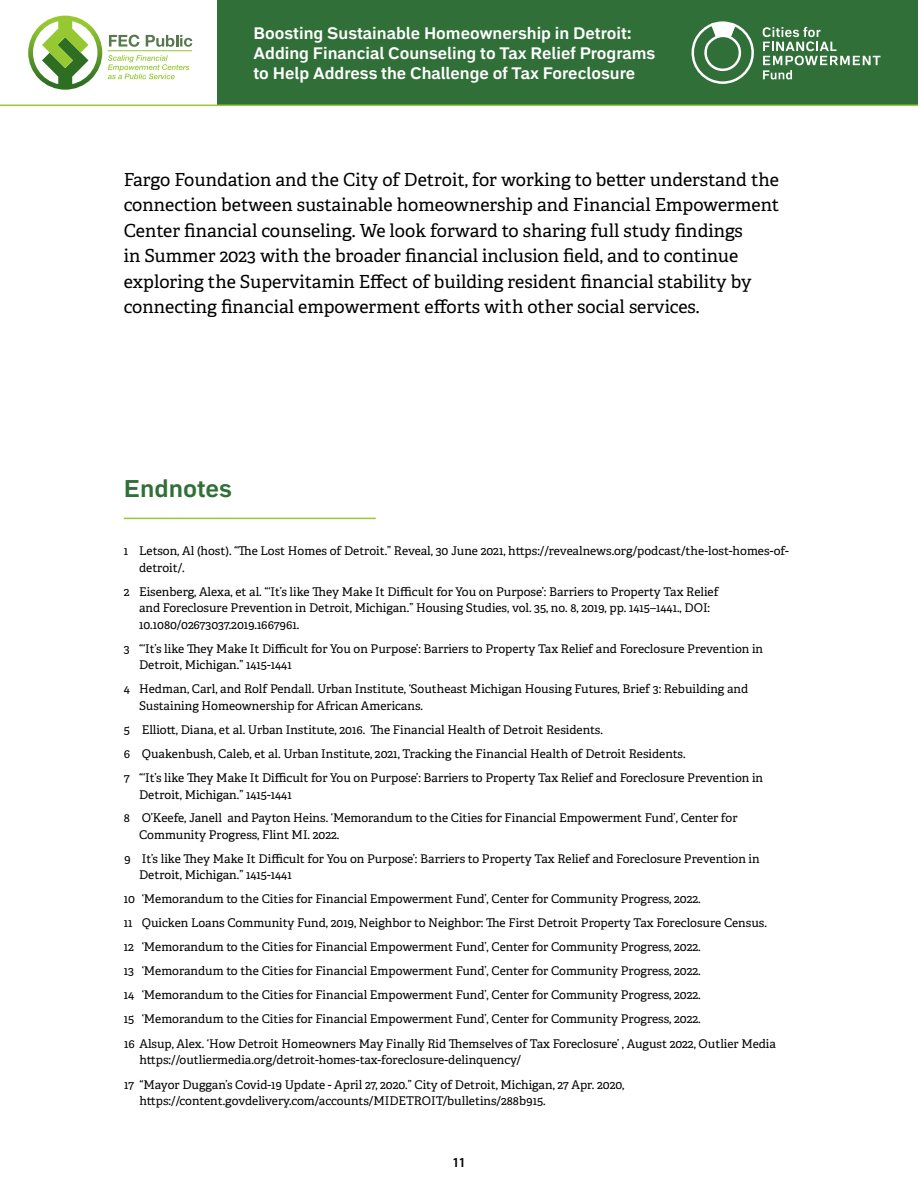
<style>
.page{position:relative;width:918px;height:1188px;background:#fff}
.page>*{position:absolute;margin:0;border:0;box-sizing:border-box;transform-origin:0 0}
.t1{font:700 24px "Embarcadero MVB Pro";color:#306f37}
.t2{font:18px/25.5px "Adelle";color:#000}
.t3{font:700 16.5px/19.8px "Embarcadero MVB Pro";color:#fff}
.t4{font:500 15px "Embarcadero MVB Pro";color:#000}
.t5{font:12px/24px "Adelle";color:#000}
</style>
<div class="page">
<svg style="left:109px;top:35px;width:30px;height:12px"></svg>
<svg style="left:146px;top:35px;width:46px;height:12px"></svg>
<svg style="left:108px;top:55px;width:81px;height:24px"></svg>
<hr style="left:108px;top:50px;width:84px;height:1px;background:#96c832">
<svg style="left:28px;top:16px;width:74px;height:74px"></svg>
<div style="left:218px;top:0;width:700px;height:105px;background:#306f37"></div>
<svg style="left:691px;top:21px;width:63px;height:63px"></svg>
<svg style="left:763px;top:27px;width:117px;height:52px"></svg>
<hr style="left:0;top:105px;width:918px;height:1px;background:#96c832">
<hr style="left:124px;top:518px;width:252px;height:1px;background:#96c832">
<h3 class="t3" style="left:254px;top:23px;width:403px">Boosting Sustainable Homeownership in Detroit:<br>Adding Financial Counseling to Tax Relief Programs to Help Address the Challenge of Tax Foreclosure</h3>
<p class="t2" style="left:124px;top:167px;width:657px">Fargo Foundation and the City of Detroit, for working to better understand the connection between sustainable homeownership and Financial Empowerment Center financial counseling. We look forward to sharing full study findings<br>in Summer 2023 with the broader financial inclusion field, and to continue exploring the Supervitamin Effect of building resident financial stability by connecting financial empowerment efforts with other social services.</p>
<h1 class="t1" style="left:124px;top:471px;width:110px">Endnotes</h1>
<p class="t5" style="left:124px;top:539px;width:6px">1</p>
<p class="t5" style="left:139px;top:543px;width:651px;line-height:16.5px">Letson, Al (host). “The Lost Homes of Detroit.” Reveal, 30 June 2021, https://revealnews.org/podcast/the-lost-homes-of&shy;detroit/.</p>
<p class="t5" style="left:124px;top:580px;width:7px">2</p>
<p class="t5" style="left:139px;top:583px;width:581px;line-height:16.5px">Eisenberg, Alexa, et al. “‘It’s like They Make It Difficult for You on Purpose’: Barriers to Property Tax Relief and Foreclosure Prevention in Detroit, Michigan.” Housing Studies, vol. 35, no. 8, 2019, pp. 1415–1441., DOI:<br>10.1080/02673037.2019.1667961.</p>
<p class="t5" style="left:124px;top:637px;width:7px">3</p>
<p class="t5" style="left:139px;top:641px;width:626px;line-height:16.5px">“‘It’s like They Make It Difficult for You on Purpose’: Barriers to Property Tax Relief and Foreclosure Prevention in<br>Detroit, Michigan.” 1415-1441</p>
<p class="t5" style="left:139px;top:681px;width:611px;line-height:16.5px">Hedman, Carl, and Rolf Pendall. Urban Institute, ‘Southeast Michigan Housing Futures, Brief 3: Rebuilding and<br>Sustaining Homeownership for African Americans.</p>
<p class="t5" style="left:124px;top:677px;width:8px">4</p>
<p class="t5" style="left:124px;top:718px;width:481px">5 Elliott, Diana, et al. Urban Institute, 2016. The Financial Health of Detroit Residents.</p>
<p class="t5" style="left:139px;top:770px;width:626px;line-height:16.5px">“‘It’s like They Make It Difficult for You on Purpose’: Barriers to Property Tax Relief and Foreclosure Prevention in<br>Detroit, Michigan.” 1415-1441</p>
<p class="t5" style="left:142px;top:742px;width:545px">Quakenbush, Caleb, et al. Urban Institute, 2021, Tracking the Financial Health of Detroit Residents.</p>
<p class="t5" style="left:124px;top:742px;width:8px">6</p>
<p class="t5" style="left:124px;top:766px;width:7px">7</p>
<p class="t5" style="left:124px;top:806px;width:8px">8</p>
<p class="t5" style="left:139px;top:810px;width:600px;line-height:16.5px">O’Keefe, Janell and Payton Heins. ‘Memorandum to the Cities for Financial Empowerment Fund’, Center for<br>Community Progress, Flint MI. 2022.</p>
<p class="t5" style="left:139px;top:850px;width:622px;line-height:16.5px">It’s like They Make It Difficult for You on Purpose’: Barriers to Property Tax Relief and Foreclosure Prevention in<br>Detroit, Michigan.” 1415-1441</p>
<p class="t5" style="left:142px;top:887px;width:560px">‘Memorandum to the Cities for Financial Empowerment Fund’, Center for Community Progress, 2022.</p>
<p class="t5" style="left:124px;top:847px;width:8px">9</p>
<p class="t5" style="left:124px;top:887px;width:13px">10</p>
<p class="t5" style="left:142px;top:911px;width:627px">Quicken Loans Community Fund, 2019, Neighbor to Neighbor: The First Detroit Property Tax Foreclosure Census. ‘Memorandum to the Cities for Financial Empowerment Fund’, Center for Community Progress, 2022. ‘Memorandum to the Cities for Financial Empowerment Fund’, Center for Community Progress, 2022. ‘Memorandum to the Cities for Financial Empowerment Fund’, Center for Community Progress, 2022. ‘Memorandum to the Cities for Financial Empowerment Fund’, Center for Community Progress, 2022.</p>
<p class="t5" style="left:124px;top:911px;width:654px">11<br>12<br>13<br>14<br>15<br>16 Alsup, Alex. ‘How Detroit Homeowners May Finally Rid Themselves of Tax Foreclosure’ , August 2022, Outlier Media</p>
<p class="t5" style="left:139px;top:1048px;width:486px;line-height:24.9px">https://outliermedia.org/detroit-homes-tax-foreclosure-delinquency/<br>“Mayor Duggan’s Covid-19 Update - April 27, 2020.” City of Detroit, Michigan, 27 Apr. 2020,</p>
<p class="t5" style="left:139px;top:1089px;width:408px">https://content.govdelivery.com/accounts/MIDETROIT/bulletins/288b915.</p>
<p class="t5" style="left:124px;top:1073px;width:11px">17</p>
<p class="t4" style="left:453px;top:1151px;width:14px">11</p>
</div>
